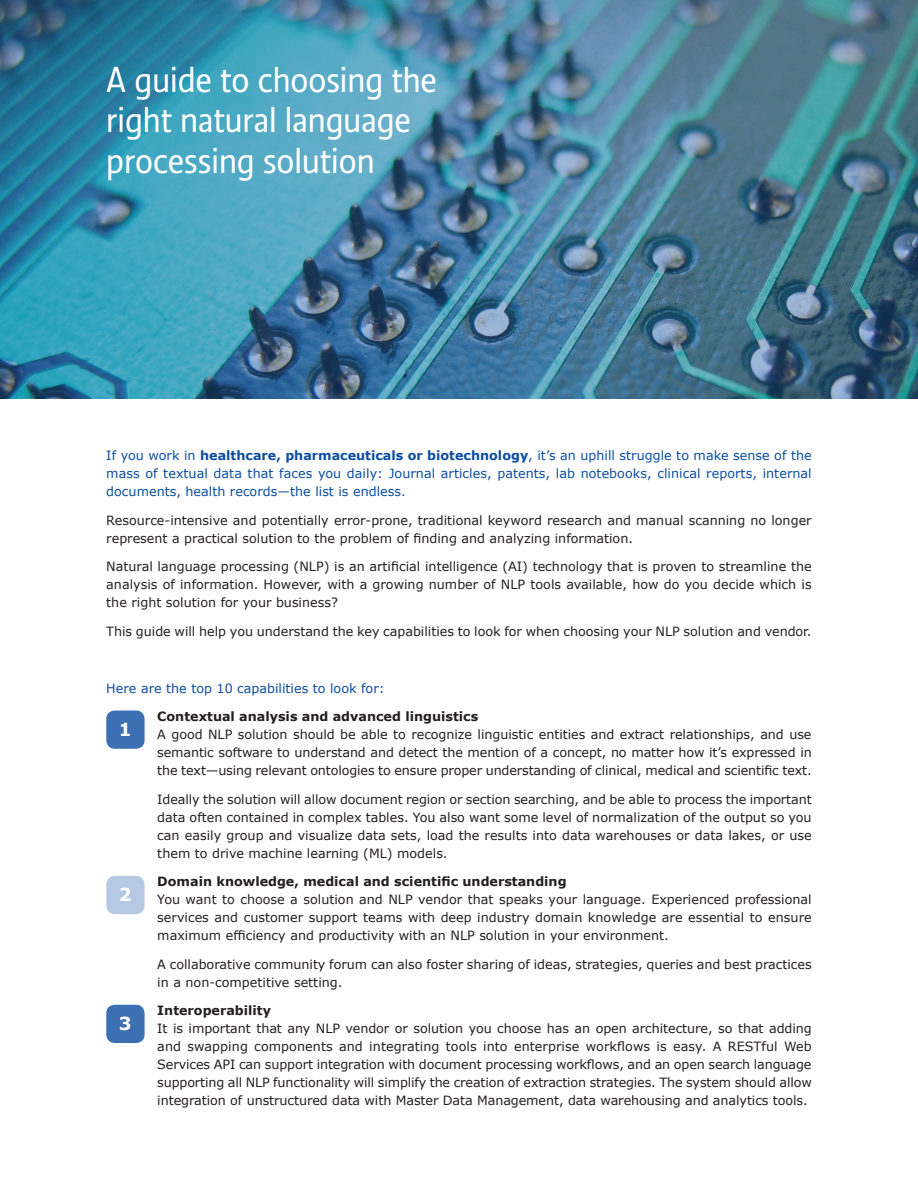
<style>
.page{position:relative;width:918px;height:1188px;background:#fff}
.page>*{position:absolute;margin:0;border:0;box-sizing:border-box;transform-origin:0 0}
.Major_heading{font:37.5px/40.5px "Ratio Display";color:#fff}
.t1{font:700 18px "Verdana";color:#fff}
.Text{font:12.75px/18px "Verdana";color:#231f20;text-align:justify}
.Text-2{font:12.75px/18px "Verdana";color:#0d4da1;text-align:justify}
.Text-3{font:700 12.75px "Verdana";color:#231f20}
.s1{font-weight:700}
</style>
<div class="page">
<img style="left:0;top:0;width:918px;height:398px">
<div style="left:106px;top:711px;width:39px;height:38px;background:#3d70b3;border-radius:9px"></div>
<div style="left:106px;top:1005px;width:39px;height:38px;background:#3d70b3;border-radius:9px"></div>
<div style="left:106px;top:876px;width:39px;height:38px;background:#b6c9e2;border-radius:9px"></div>
<p class="Major_heading" style="left:106px;top:60px;width:332px">A guide to choosing the right natural language processing solution</p>
<p class="Text-2" style="left:106px;top:447px;width:707px">If you work in <span class="s1">healthcare, pharmaceuticals or biotechnology</span>, it’s an uphill struggle to make sense of the mass of textual data that faces you daily: Journal articles, patents, lab notebooks, clinical reports, internal documents, health records—the list is endless.</p>
<p class="Text" style="left:106px;top:511px;width:707px">Resource-intensive and potentially error-prone, traditional keyword research and manual scanning no longer represent a practical solution to the problem of finding and analyzing information.</p>
<p class="Text" style="left:106px;top:558px;width:707px">Natural language processing (NLP) is an artificial intelligence (AI) technology that is proven to streamline the analysis of information. However, with a growing number of NLP tools available, how do you decide which is the right solution for your business?</p>
<p class="Text" style="left:106px;top:622px;width:707px">This guide will help you understand the key capabilities to look for when choosing your NLP solution and vendor.</p>
<p class="Text-2" style="left:106px;top:679px;width:280px">Here are the top 10 capabilities to look for:</p>
<p class="Text-3" style="left:157px;top:709px;width:322px">Contextual analysis and advanced linguistics</p>
<p class="Text" style="left:157px;top:726px;width:656px">A good NLP solution should be able to recognize linguistic entities and extract relationships, and use semantic software to understand and detect the mention of a concept, no matter how it’s expressed in the text—using relevant ontologies to ensure proper understanding of clinical, medical and scientific text.</p>
<p class="Text" style="left:157px;top:790px;width:656px">Ideally the solution will allow document region or section searching, and be able to process the important data often contained in complex tables. You also want some level of normalization of the output so you can easily group and visualize data sets, load the results into data warehouses or data lakes, or use them to drive machine learning (ML) models.</p>
<p class="Text-3" style="left:157px;top:874px;width:411px">Domain knowledge, medical and scientific understanding</p>
<p class="Text" style="left:157px;top:891px;width:656px">You want to choose a solution and NLP vendor that speaks your language. Experienced professional services and customer support teams with deep industry domain knowledge are essential to ensure maximum efficiency and productivity with an NLP solution in your environment.</p>
<p class="Text" style="left:157px;top:955px;width:656px">A collaborative community forum can also foster sharing of ideas, strategies, queries and best practices in a non-competitive setting.</p>
<p class="Text-3" style="left:157px;top:1003px;width:115px">Interoperability</p>
<p class="Text" style="left:157px;top:1020px;width:656px">It is important that any NLP vendor or solution you choose has an open architecture, so that adding and swapping components and integrating tools into enterprise workflows is easy. A RESTful Web Services API can support integration with document processing workflows, and an open search language supporting all NLP functionality will simplify the creation of extraction strategies. The system should allow integration of unstructured data with Master Data Management, data warehousing and analytics tools.</p>
<p class="t1" style="left:119px;top:718px;width:14px">1</p>
<p class="t1" style="left:119px;top:883px;width:14px">2</p>
<p class="t1" style="left:119px;top:1012px;width:14px">3</p>
</div>
